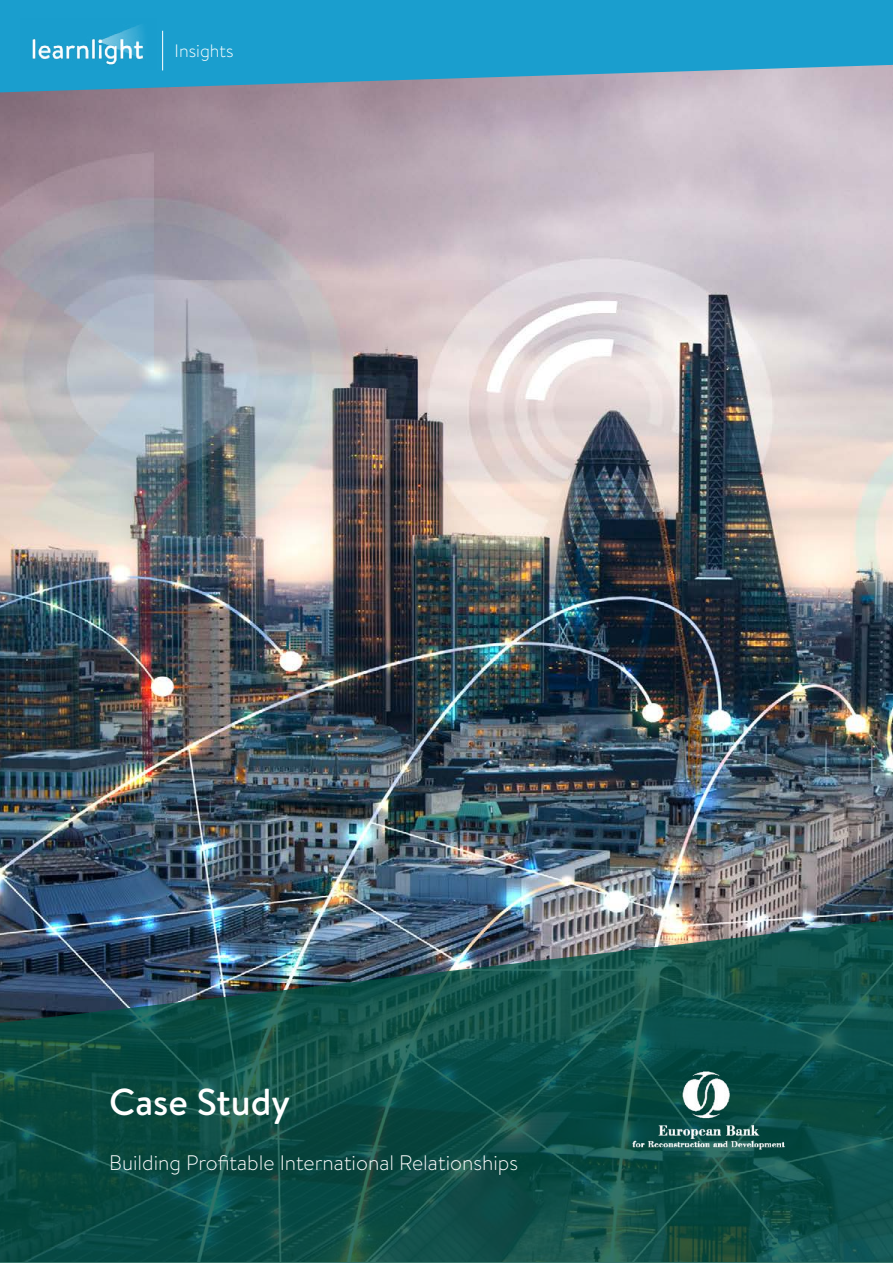
<style>
.page{position:relative;width:893px;height:1263px;background:#fff}
.page>*{position:absolute;margin:0;border:0;box-sizing:border-box;transform-origin:0 0}
.t1{font:500 37.5px "Brandon Text";color:#fff}
.t2{font:300 21px "Brandon Text";color:#fff}
.t3{font:300 18px "Brandon Text";color:#fff}
</style>
<div class="page">
<img style="left:0;top:92px;width:893px;height:826px">
<img style="left:0;top:918px;width:893px;height:345px">
<svg style="left:0;top:0;width:893px;height:92px;fill:#1a9ece"></svg>
<img style="left:21px;top:18px;width:135px;height:51px">
<img style="left:616px;top:1052px;width:185px;height:112px">
<hr style="left:162px;top:31px;width:1px;height:39px;background:#fff">
<p class="t3" style="left:175px;top:44px;width:60px">Insights</p>
<h1 class="t1" style="left:109px;top:1089px;width:182px">Case Study</h1>
<p class="t2" style="left:109px;top:1155px;width:410px">Building Profitable International Relationships</p>
</div>
